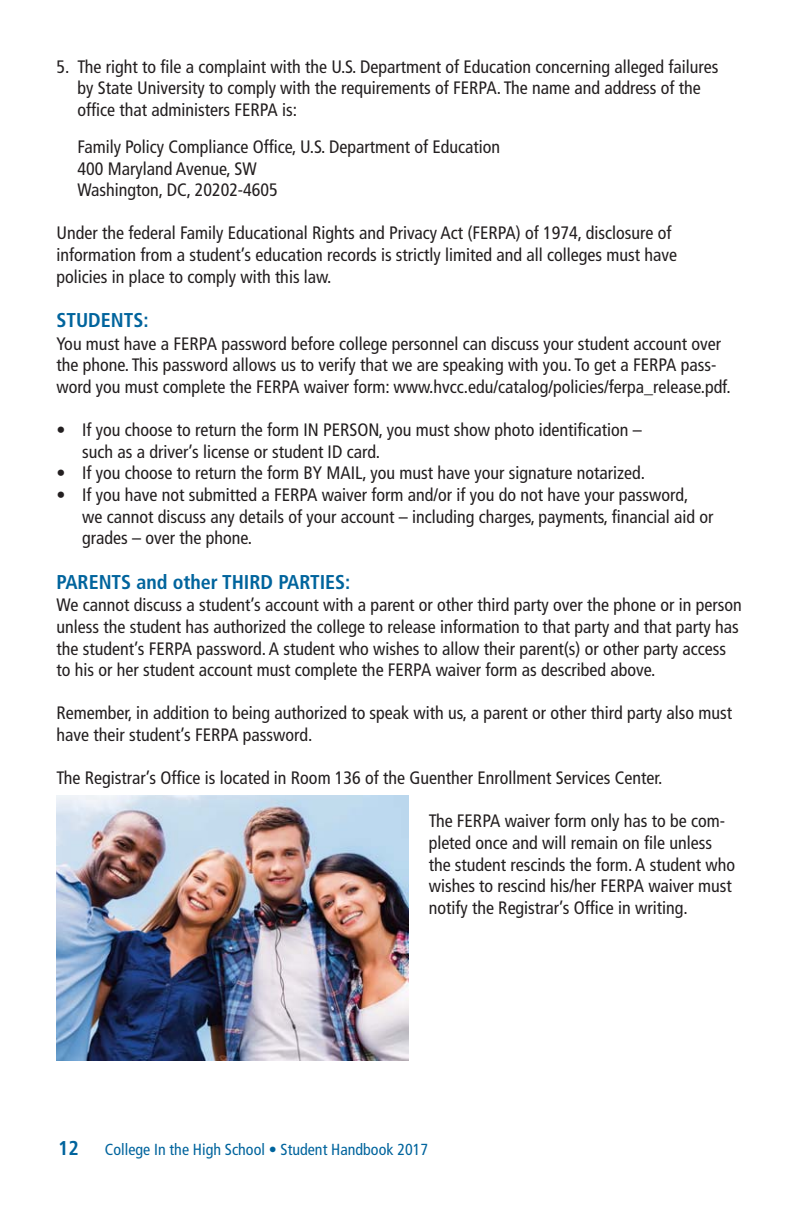
<style>
.page{position:relative;width:792px;height:1224px;background:#fff}
.page>*{position:absolute;margin:0;border:0;box-sizing:border-box;transform-origin:0 0}
.t1{font:700 condensed 20px "Frutiger";color:#00649d}
.t2{font:condensed 18px/21.6px "Frutiger";color:#231f20}
.t3{font:condensed 16px "Frutiger";color:#00649d}
</style>
<div class="page">
<img style="left:56px;top:795px;width:353px;height:265px">
<p class="t2" style="left:77px;top:57px;width:643px;text-indent:-21px">5. The right to file a complaint with the U.S. Department of Education concerning alleged failures by State University to comply with the requirements of FERPA. The name and address of the office that administers FERPA is:</p>
<p class="t2" style="left:77px;top:137px;width:424px">Family Policy Compliance Office, U.S. Department of Education<br>400 Maryland Avenue, SW<br>Washington, DC, 20202-4605</p>
<p class="t2" style="left:56px;top:224px;width:622px">Under the federal Family Educational Rights and Privacy Act (FERPA) of 1974, disclosure of information from a student’s education records is strictly limited and all colleges must have policies in place to comply with this law.</p>
<p class="t1" style="left:56px;top:312px;width:94px">STUDENTS:</p>
<p class="t2" style="left:56px;top:334px;width:676px">You must have a FERPA password before college personnel can discuss your student account over the phone. This password allows us to verify that we are speaking with you. To get a FERPA pass&shy;word you must complete the FERPA waiver form: www.hvcc.edu/catalog/policies/ferpa_release.pdf.</p>
<p class="t2" style="left:82px;top:421px;width:561px;text-indent:-26px">• If you choose to return the form IN PERSON, you must show photo identification – such as a driver’s license or student ID card.</p>
<p class="t2" style="left:56px;top:464px;width:590px">• If you choose to return the form BY MAIL, you must have your signature notarized.</p>
<p class="t2" style="left:82px;top:485px;width:633px;text-indent:-26px">• If you have not submitted a FERPA waiver form and/or if you do not have your password,<br>we cannot discuss any details of your account – including charges, payments, financial aid or grades – over the phone.</p>
<p class="t1" style="left:56px;top:574px;width:296px">PARENTS and other THIRD PARTIES:</p>
<p class="t2" style="left:56px;top:596px;width:687px">We cannot discuss a student’s account with a parent or other third party over the phone or in person unless the student has authorized the college to release information to that party and that party has the student’s FERPA password. A student who wishes to allow their parent(s) or other party access to his or her student account must complete the FERPA waiver form as described above.</p>
<p class="t2" style="left:56px;top:704px;width:677px">Remember, in addition to being authorized to speak with us, a parent or other third party also must have their student’s FERPA password.</p>
<p class="t2" style="left:56px;top:769px;width:608px">The Registrar’s Office is located in Room 136 of the Guenther Enrollment Services Center.</p>
<p class="t2" style="left:429px;top:812px;width:308px">The FERPA waiver form only has to be com&shy;pleted once and will remain on file unless the student rescinds the form. A student who wishes to rescind his/her FERPA waiver must notify the Registrar’s Office in writing.</p>
<p class="t1" style="left:58px;top:1140px;width:22px">12</p>
<p class="t3" style="left:105px;top:1143px;width:325px">College In the High School • Student Handbook 2017</p>
</div>
